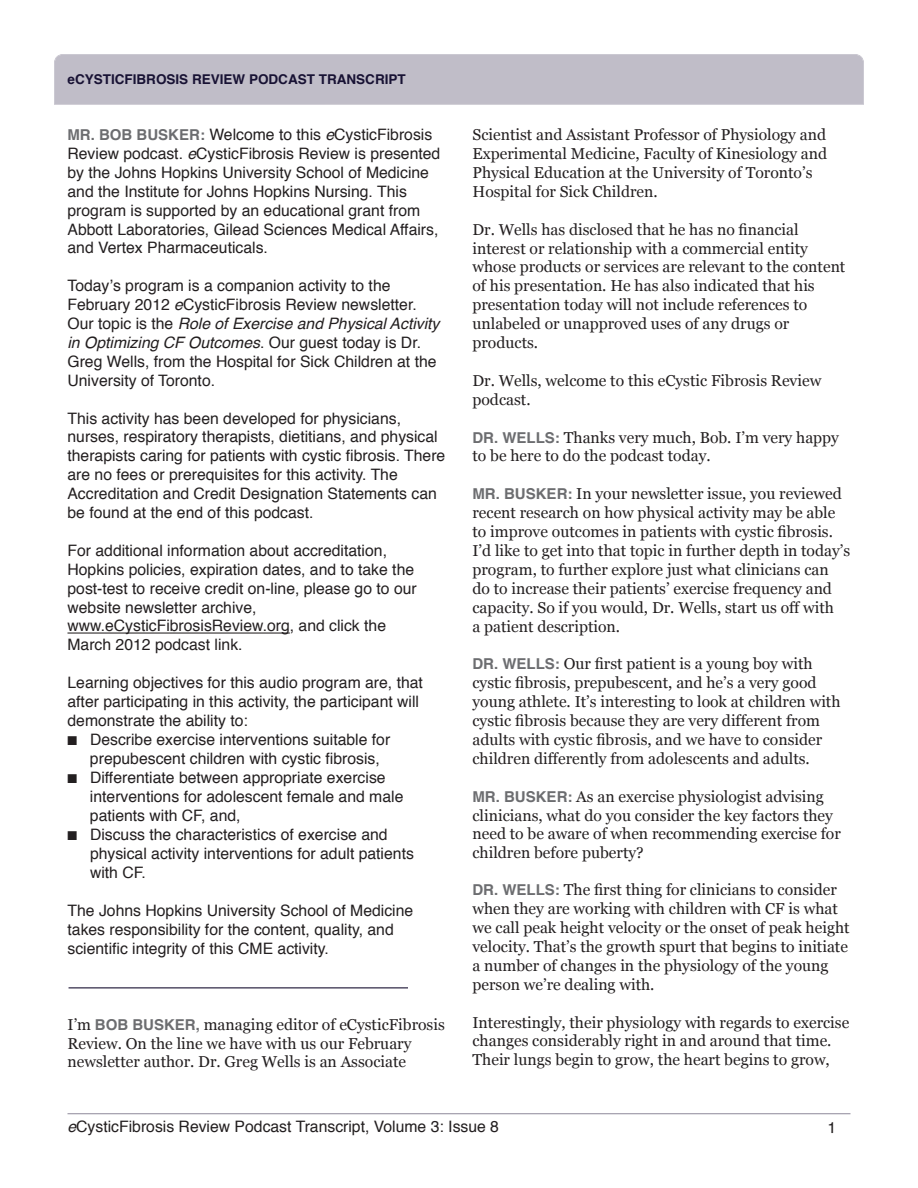
<style>
.page{position:relative;width:918px;height:1188px;background:#fff}
.page>*{position:absolute;margin:0;border:0;box-sizing:border-box;transform-origin:0 0}
.t1{font:15.75px/18.9px "Georgia";color:#231f20}
.t2{font:15.75px/18.9px "Helvetica";color:#231f20}
.t3{font:700 13.5px "Helvetica";color:#181234}
.s1{font-weight:700;font-size:15px;color:#6c6d70}
.s2{font-style:italic}
.s3{font-family:"Helvetica";font-weight:700;font-size:15px;color:#6c6d70}
</style>
<div class="page">
<div style="left:54px;top:54px;width:810px;height:50px;background:#c0bdc8"></div>
<hr style="left:68px;top:633px;width:222px;height:1px;background:#231f20">
<hr style="left:68px;top:1113px;width:782px;height:1px;background:#8d889a">
<hr style="left:69px;top:987px;width:339px;height:2px;background:#544e66">
<p class="t3" style="left:68px;top:73px;width:340px">ECYSTICFIBROSIS REVIEW PODCAST TRANSCRIPT</p>
<p class="t2" style="left:67px;top:126px;width:374px"><span class="s1">MR. BOB BUSKER:</span> Welcome to this <span class="s2">e</span>CysticFibrosis Review podcast. <span class="s2">e</span>CysticFibrosis Review is presented by the Johns Hopkins University School of Medicine and the Institute for Johns Hopkins Nursing. This program is supported by an educational grant from Abbott Laboratories, Gilead Sciences Medical Affairs, and Vertex Pharmaceuticals.</p>
<p class="t2" style="left:67px;top:278px;width:374px">Today’s program is a companion activity to the February 2012 <span class="s2">e</span>CysticFibrosis Review newsletter.<br>Our topic is the <span class="s2">Role of Exercise and Physical Activity in Optimizing CF Outcomes</span>. Our guest today is Dr.<br>Greg Wells, from the Hospital for Sick Children at the University of Toronto.</p>
<p class="t2" style="left:67px;top:410px;width:379px">This activity has been developed for physicians, nurses, respiratory therapists, dietitians, and physical therapists caring for patients with cystic fibrosis. There are no fees or prerequisites for this activity. The Accreditation and Credit Designation Statements can be found at the end of this podcast.</p>
<p class="t2" style="left:67px;top:542px;width:351px">For additional information about accreditation, Hopkins policies, expiration dates, and to take the post-test to receive credit on-line, please go to our website newsletter archive, www.eCysticFibrosisReview.org, and click the March 2012 podcast link.</p>
<p class="t2" style="left:67px;top:674px;width:357px">Learning objectives for this audio program are, that after participating in this activity, the participant will demonstrate the ability to:</p>
<p class="t2" style="left:90px;top:731px;width:302px;line-height:19.4px;text-indent:-22px">■ Describe exercise interventions suitable for prepubescent children with cystic fibrosis,</p>
<p class="t2" style="left:90px;top:769px;width:315px;text-indent:-22px">■ Differentiate between appropriate exercise interventions for adolescent female and male patients with CF, and,</p>
<p class="t2" style="left:90px;top:826px;width:325px;text-indent:-23px">■ Discuss the characteristics of exercise and physical activity interventions for adult patients with CF.</p>
<p class="t2" style="left:68px;top:902px;width:347px">The Johns Hopkins University School of Medicine takes responsibility for the content, quality, and scientific integrity of this CME activity.</p>
<p class="t1" style="left:68px;top:1015px;width:379px">I’m <span class="s3">BOB BUSKER,</span> managing editor of eCysticFibrosis<br>Review. On the line we have with us our February newsletter author. Dr. Greg Wells is an Associate</p>
<p class="t1" style="left:472px;top:125px;width:356px">Scientist and Assistant Professor of Physiology and Experimental Medicine, Faculty of Kinesiology and Physical Education at the University of Toronto’s Hospital for Sick Children.</p>
<p class="t1" style="left:472px;top:220px;width:374px">Dr. Wells has disclosed that he has no financial interest or relationship with a commercial entity whose products or services are relevant to the content of his presentation. He has also indicated that his presentation today will not include references to unlabeled or unapproved uses of any drugs or products.</p>
<p class="t1" style="left:472px;top:371px;width:350px">Dr. Wells, welcome to this eCystic Fibrosis Review podcast.</p>
<p class="t1" style="left:472px;top:428px;width:368px"><span class="s3">DR. WELLS:</span> Thanks very much, Bob. I’m very happy to be here to do the podcast today.</p>
<p class="t1" style="left:472px;top:484px;width:379px"><span class="s3">MR. BUSKER:</span> In your newsletter issue, you reviewed recent research on how physical activity may be able to improve outcomes in patients with cystic fibrosis.<br>I’d like to get into that topic in further depth in today’s program, to further explore just what clinicians can do to increase their patients’ exercise frequency and capacity. So if you would, Dr. Wells, start us off with<br>a patient description.</p>
<p class="t1" style="left:472px;top:654px;width:370px"><span class="s3">DR. WELLS:</span> Our first patient is a young boy with cystic fibrosis, prepubescent, and he’s a very good young athlete. It’s interesting to look at children with cystic fibrosis because they are very different from adults with cystic fibrosis, and we have to consider children differently from adolescents and adults.</p>
<p class="t1" style="left:472px;top:787px;width:370px"><span class="s3">MR. BUSKER:</span> As an exercise physiologist advising clinicians, what do you consider the key factors they need to be aware of when recommending exercise for children before puberty?</p>
<p class="t1" style="left:472px;top:880px;width:379px"><span class="s3">DR. WELLS:</span> The first thing for clinicians to consider when they are working with children with CF is what we call peak height velocity or the onset of peak height velocity. That’s the growth spurt that begins to initiate a number of changes in the physiology of the young person we’re dealing with.</p>
<p class="t1" style="left:473px;top:1013px;width:378px">Interestingly, their physiology with regards to exercise changes considerably right in and around that time.<br>Their lungs begin to grow, the heart begins to grow,</p>
<p class="t2" style="left:68px;top:1119px;width:433px"><span class="s2">e</span>CysticFibrosis Review Podcast Transcript, Volume 3: Issue 8</p>
<p class="t2" style="left:828px;top:1119px;width:10px">1</p>
</div>
